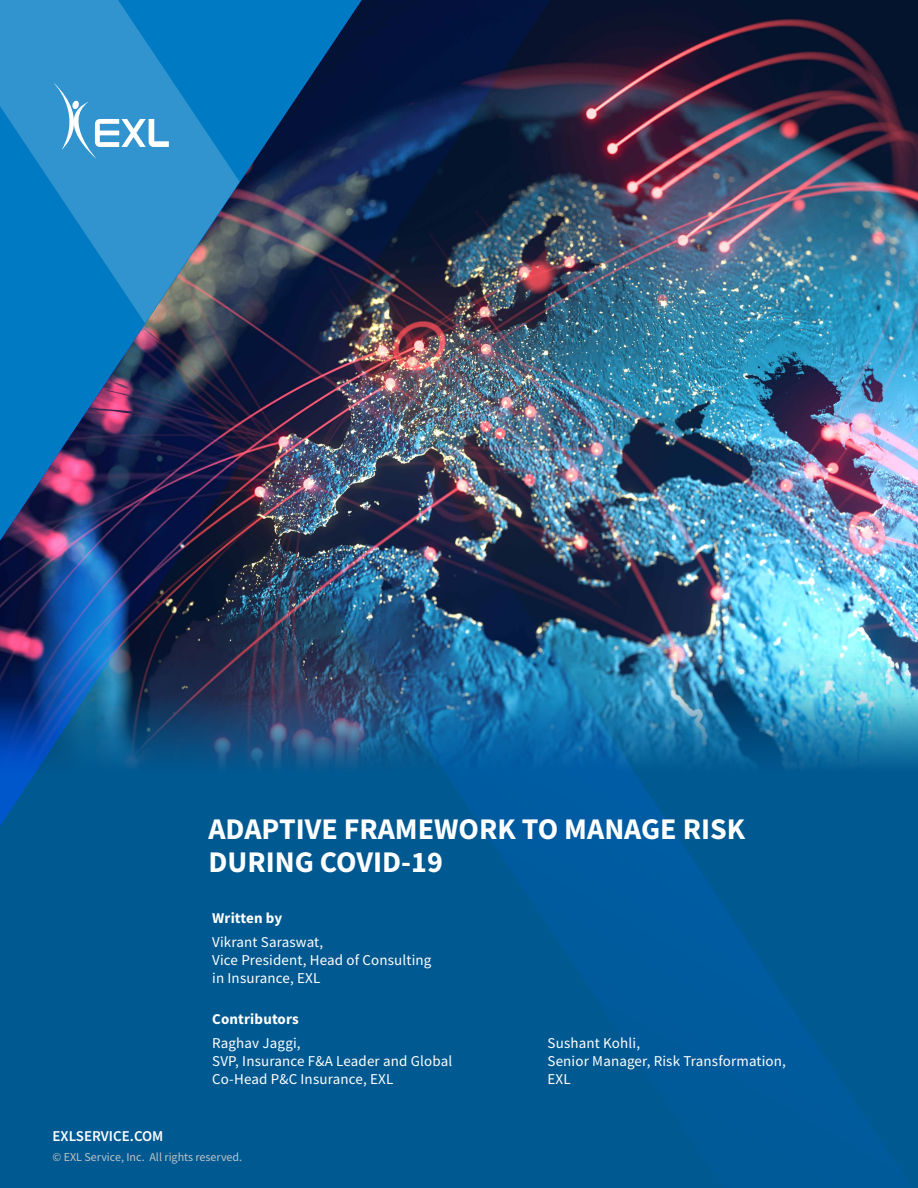
<style>
.page{position:relative;width:918px;height:1188px;background:#fff}
.page>*{position:absolute;margin:0;border:0;box-sizing:border-box;transform-origin:0 0}
.t1{font:700 30px/33px "Source Sans Pro";color:#fff}
.t2{font:15px/18px "Source Sans Pro";letter-spacing:.01em;color:#fff}
.t3{font:700 15px "Source Sans Pro";letter-spacing:.01em;color:#fff}
.t4{font:600 15px "Source Sans Pro";color:#fff}
.t5{font:12px "Source Sans Pro";color:#c2c4c6}
</style>
<div class="page">
<div style="left:0;top:877px;width:145px;height:311px;background:#005991"></div>
<img style="left:0;top:323px;width:145px;height:554px">
<svg style="left:0;top:0;width:145px;height:323px;background:#1d89c9"></svg>
<img style="left:145px;top:0;width:773px;height:1188px">
<svg style="left:53px;top:82px;width:116px;height:78px;background:#51a4d5"></svg>
<h1 class="t1" style="left:208px;top:812px;width:538px">ADAPTIVE FRAMEWORK TO MANAGE RISK<br>DURING COVID-19</h1>
<p class="t3" style="left:212px;top:908px;width:72px">Written by</p>
<p class="t2" style="left:212px;top:932px;width:221px">Vikrant Saraswat,<br>Vice President, Head of Consulting in Insurance, EXL</p>
<p class="t4" style="left:52px;top:1126px;width:112px">EXLSERVICE.COM</p>
<p class="t3" style="left:212px;top:1009px;width:88px">Contributors</p>
<p class="t2" style="left:212px;top:1034px;width:242px">Raghav Jaggi,<br>SVP, Insurance F&amp;A Leader and Global<br>Co-Head P&amp;C Insurance, EXL</p>
<p class="t2" style="left:548px;top:1034px;width:240px">Sushant Kohli,<br>Senior Manager, Risk Transformation,<br>EXL</p>
<p class="t5" style="left:52px;top:1149px;width:191px">© EXL Service, Inc. All rights reserved.</p>
</div>
